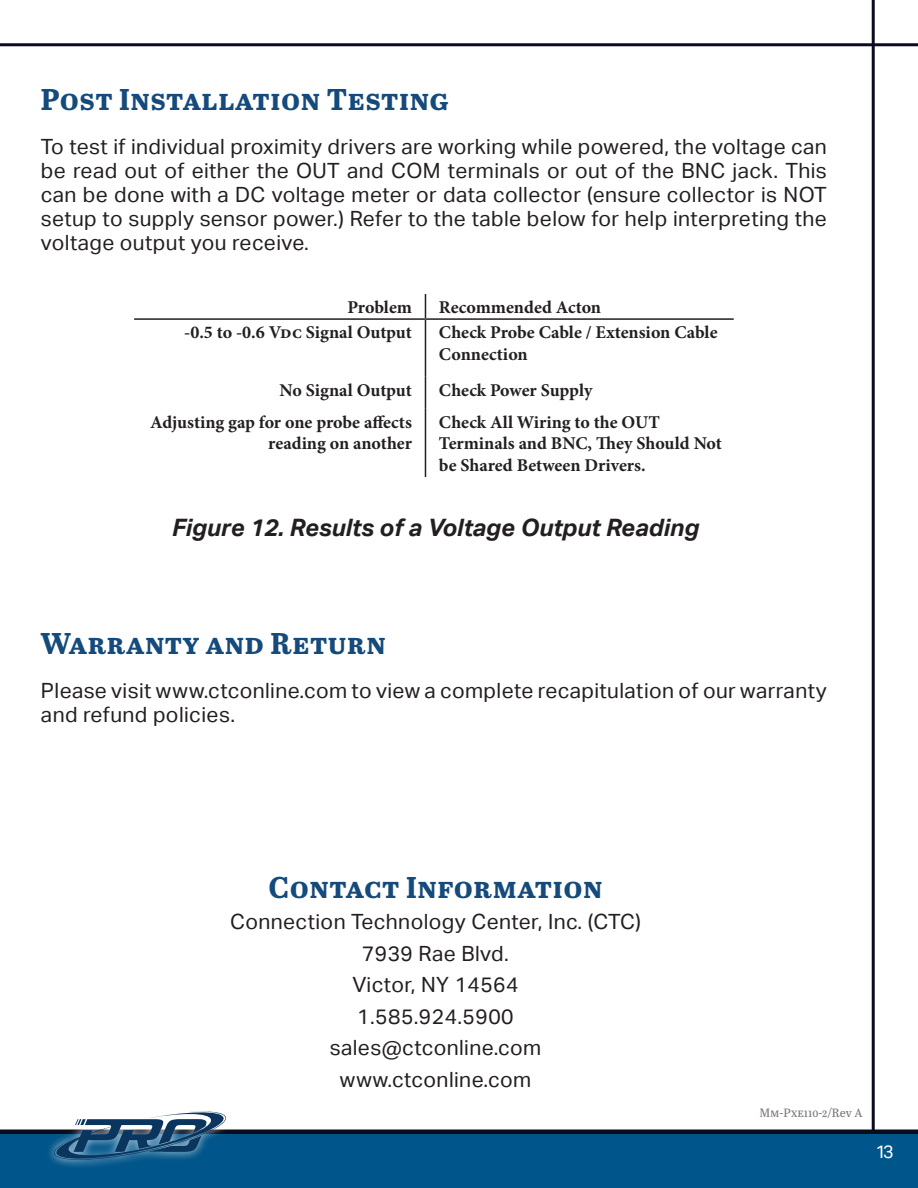
<style>
.page{position:relative;width:918px;height:1188px;background:#fff}
.page>*{position:absolute;margin:0;border:0;box-sizing:border-box;transform-origin:0 0}
.Heading{font:700 30px "Abril Text";letter-spacing:.02em;color:#144a7c}
.t1{font:italic 700 24px "Aktiv Grotesk";color:#231f20}
.Body{font:21px/24px "Aktiv Grotesk";letter-spacing:.02em;color:#231f20;text-align:justify}
.t2{font:700 18px/21.6px "Minion Pro";color:#231f20}
.t3{font:18px "Aktiv Grotesk";color:#fff}
.t4{font:12px "Abril Text";color:#76777b}
</style>
<div class="page">
<hr style="left:872px;top:0;width:3px;height:1188px;background:#0b0b1e">
<div style="left:0;top:1134px;width:918px;height:54px;background:#00558a"></div>
<hr style="left:0;top:1130px;width:918px;height:4px;background:#0b0b1e">
<div style="left:45px;top:1103px;width:190px;height:67px;background:#fff;opacity:.75"></div>
<svg style="left:54px;top:1111px;width:172px;height:49px"></svg>
<hr style="left:0;top:43px;width:918px;height:3px;background:#0b0b1e">
<svg style="left:425px;top:294px;width:1px;height:24px"></svg>
<hr style="left:134px;top:318px;width:291px;height:2px;background:#231f20">
<hr style="left:425px;top:318px;width:309px;height:2px;background:#231f20">
<hr style="left:425px;top:320px;width:1px;height:57px;background:#231f20">
<hr style="left:425px;top:377px;width:1px;height:32px;background:#231f20">
<hr style="left:425px;top:409px;width:1px;height:68px;background:#231f20">
<p class="Heading" style="left:41px;top:77px;width:409px">Post Installation Testing</p>
<p class="Body" style="left:41px;top:135px;width:787px">To test if individual proximity drivers are working while powered, the voltage can be read out of either the OUT and COM terminals or out of the BNC jack. This can be done with a DC voltage meter or data collector (ensure collector is NOT setup to supply sensor power.) Refer to the table below for help interpreting the voltage output you receive.</p>
<p class="t2" style="left:347px;top:296px;width:66px">Problem</p>
<p class="t2" style="left:439px;top:296px;width:164px">Recommended Acton</p>
<p class="t2" style="left:184px;top:321px;width:229px">-0.5 to -0.6 Vdc Signal Output</p>
<p class="t2" style="left:439px;top:321px;width:280px">Check Probe Cable / Extension Cable<br>Connection</p>
<p class="t2" style="left:280px;top:379px;width:134px">No Signal Output</p>
<p class="t2" style="left:439px;top:379px;width:155px">Check Power Supply</p>
<p class="t2" style="left:150px;top:411px;width:263px;text-align:right">Adjusting gap for one probe affects reading on another</p>
<p class="t2" style="left:439px;top:411px;width:285px">Check All Wiring to the OUT<br>Terminals and BNC, They Should Not be Shared Between Drivers.</p>
<p class="t1" style="left:172px;top:514px;width:529px">Figure 12. Results of a Voltage Output Reading</p>
<p class="Heading" style="left:41px;top:621px;width:346px">Warranty and Return</p>
<p class="Body" style="left:41px;top:679px;width:787px">Please visit www.ctconline.com to view a complete recapitulation of our warranty and refund policies.</p>
<p class="Heading" style="left:269px;top:865px;width:335px">Contact Information</p>
<p class="Body" style="left:230px;top:910px;width:412px">Connection Technology Center, Inc. (CTC)</p>
<p class="Body" style="left:362px;top:942px;width:146px">7939 Rae Blvd.</p>
<p class="Body" style="left:352px;top:973px;width:168px">Victor, NY 14564</p>
<p class="Body" style="left:357px;top:1005px;width:158px">1.585.924.5900</p>
<p class="Body" style="left:330px;top:1036px;width:213px">sales@ctconline.com</p>
<p class="Body" style="left:340px;top:1068px;width:193px">www.ctconline.com</p>
<p class="t4" style="left:759px;top:1105px;width:105px">Mm-Pxe110-2/Rev A</p>
<p class="t3" style="left:875px;top:1142px;width:20px">13</p>
</div>
